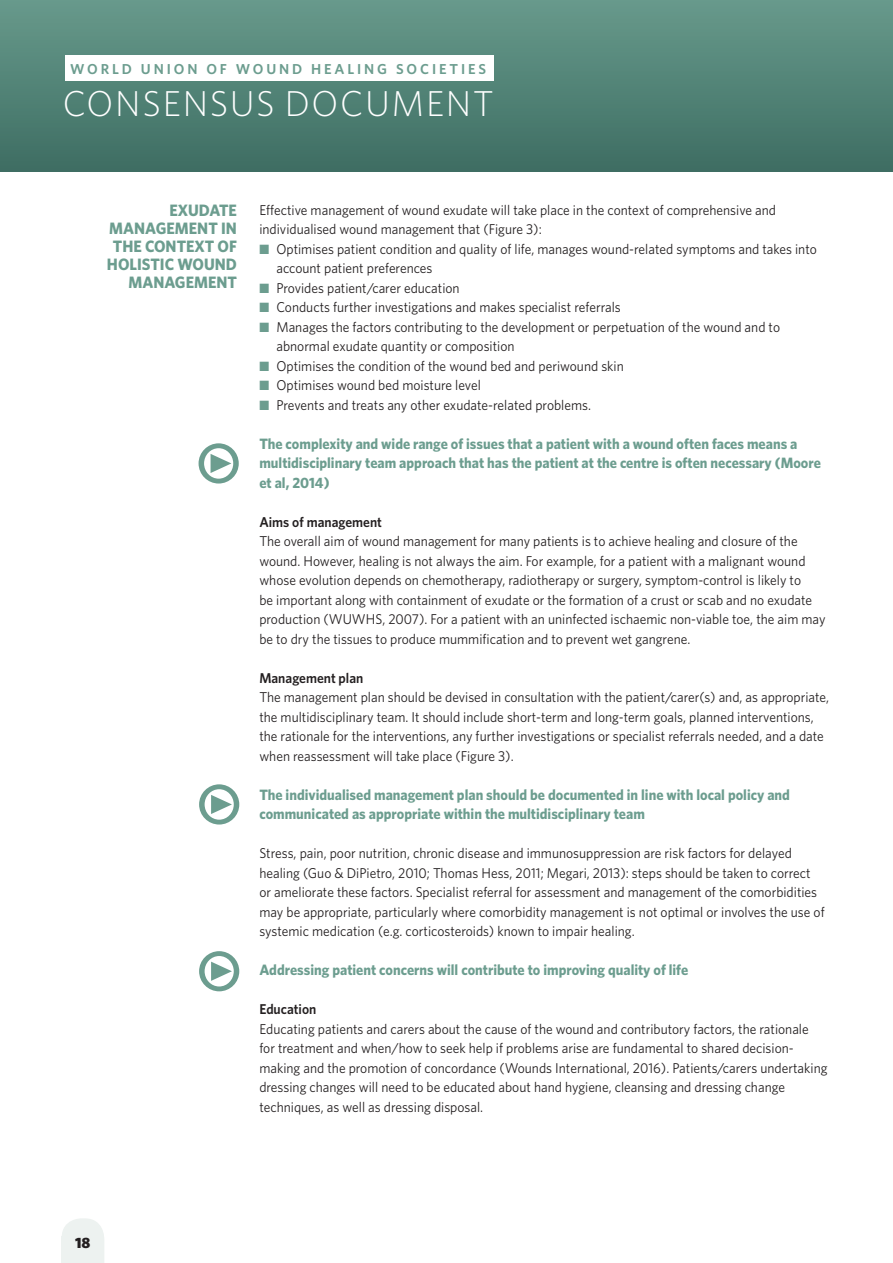
<style>
.page{position:relative;width:893px;height:1263px;background:#fff}
.page>*{position:absolute;margin:0;border:0;box-sizing:border-box;transform-origin:0 0}
.t1{font:54px "Meta Pro";color:#6c9d8f}
.t2{font:300 36px "Whitney";letter-spacing:.05em;color:#fff}
.t3{font:700 16.5px/18px "Whitney";color:#6c9d8f;text-align:right;scale:.95 1}
.t4{font:700 15px/19.5px "Whitney";color:#6c9d8f;scale:.95 1}
.t5{font:900 15px "Whitney";color:#231f20}
.t6{font:600 14.4px "Whitney";letter-spacing:.2em;color:#6c9d8f}
.t7{font:14.25px/19.5px "Whitney";color:#231f20;scale:.95 1}
.t8{font:600 14.25px "Whitney";color:#231f20;scale:.95 1}
.s1{color:#6c9d8f}
</style>
<div class="page">
<div style="left:0;top:0;width:893px;height:171px;background:linear-gradient(to bottom,#699b8c,#3f6e63)"></div>
<div style="left:65px;top:55px;width:429px;height:25px;background:#fff"></div>
<svg style="left:62px;top:1218px;width:42px;height:45px"></svg>
<p class="t6" style="left:70px;top:60px;width:417px">WORLD UNION OF WOUND HEALING SOCIETIES</p>
<h2 class="t2" style="left:63px;top:82px;width:432px">CONSENSUS DOCUMENT</h2>
<p class="t3" style="left:107px;top:201px;width:138px">EXUDATE<br>MANAGEMENT IN<br>THE CONTEXT OF<br>HOLISTIC WOUND<br>MANAGEMENT</p>
<p class="t7" style="left:259px;top:199px;width:545px">Effective management of wound exudate will take place in the context of comprehensive and individualised wound management that (Figure 3):</p>
<p class="t7" style="left:276px;top:238px;width:570px;text-indent:-17px"><span class="s1">■</span> Optimises patient condition and quality of life, manages wound-related symptoms and takes into account patient preferences</p>
<p class="t7" style="left:259px;top:277px;width:212px"><span class="s1">■</span> Provides patient/carer education</p>
<p class="t7" style="left:259px;top:297px;width:382px"><span class="s1">■</span> Conducts further investigations and makes specialist referrals</p>
<p class="t7" style="left:276px;top:316px;width:532px;text-indent:-17px"><span class="s1">■</span> Manages the factors contributing to the development or perpetuation of the wound and to abnormal exudate quantity or composition</p>
<p class="t7" style="left:259px;top:355px;width:385px"><span class="s1">■</span> Optimises the condition of the wound bed and periwound skin</p>
<p class="t7" style="left:259px;top:375px;width:235px"><span class="s1">■</span> Optimises wound bed moisture level</p>
<p class="t7" style="left:259px;top:394px;width:351px"><span class="s1">■</span> Prevents and treats any other exudate-related problems.</p>
<p class="t4" style="left:259px;top:433px;width:593px">The complexity and wide range of issues that a patient with a wound often faces means a multidisciplinary team approach that has the patient at the centre is often necessary (Moore et al, 2014)</p>
<p class="t8" style="left:259px;top:513px;width:131px">Aims of management</p>
<p class="t7" style="left:259px;top:531px;width:597px">The overall aim of wound management for many patients is to achieve healing and closure of the wound. However, healing is not always the aim. For example, for a patient with a malignant wound whose evolution depends on chemotherapy, radiotherapy or surgery, symptom-control is likely to<br>be important along with containment of exudate or the formation of a crust or scab and no exudate production (WUWHS, 2007). For a patient with an uninfected ischaemic non-viable toe, the aim may be to dry the tissues to produce mummification and to prevent wet gangrene.</p>
<p class="t8" style="left:259px;top:669px;width:111px">Management plan</p>
<p class="t7" style="left:259px;top:687px;width:601px">The management plan should be devised in consultation with the patient/carer(s) and, as appropriate, the multidisciplinary team. It should include short-term and long-term goals, planned interventions, the rationale for the interventions, any further investigations or specialist referrals needed, and a date when reassessment will take place (Figure 3).</p>
<p class="t4" style="left:259px;top:784px;width:560px">The individualised management plan should be documented in line with local policy and communicated as appropriate within the multidisciplinary team</p>
<p class="t7" style="left:259px;top:843px;width:597px">Stress, pain, poor nutrition, chronic disease and immunosuppression are risk factors for delayed healing (Guo &amp; DiPietro, 2010; Thomas Hess, 2011; Megari, 2013): steps should be taken to correct or ameliorate these factors. Specialist referral for assessment and management of the comorbidities may be appropriate, particularly where comorbidity management is not optimal or involves the use of systemic medication (e.g. corticosteroids) known to impair healing.</p>
<p class="t4" style="left:259px;top:960px;width:453px">Addressing patient concerns will contribute to improving quality of life</p>
<p class="t8" style="left:259px;top:1000px;width:61px">Education</p>
<p class="t7" style="left:259px;top:1018px;width:600px">Educating patients and carers about the cause of the wound and contributory factors, the rationale for treatment and when/how to seek help if problems arise are fundamental to shared decision&shy;making and the promotion of concordance (Wounds International, 2016). Patients/carers undertaking dressing changes will need to be educated about hand hygiene, cleansing and dressing change techniques, as well as dressing disposal.</p>
<h1 class="t1" style="left:196px;top:423px;width:47px">•</h1>
<h1 class="t1" style="left:197px;top:764px;width:47px">•</h1>
<h1 class="t1" style="left:197px;top:931px;width:47px">•</h1>
<p class="t5" style="left:75px;top:1234px;width:17px">18</p>
<p class="t5" style="left:78px;top:1234px;width:11px">4</p>
</div>
